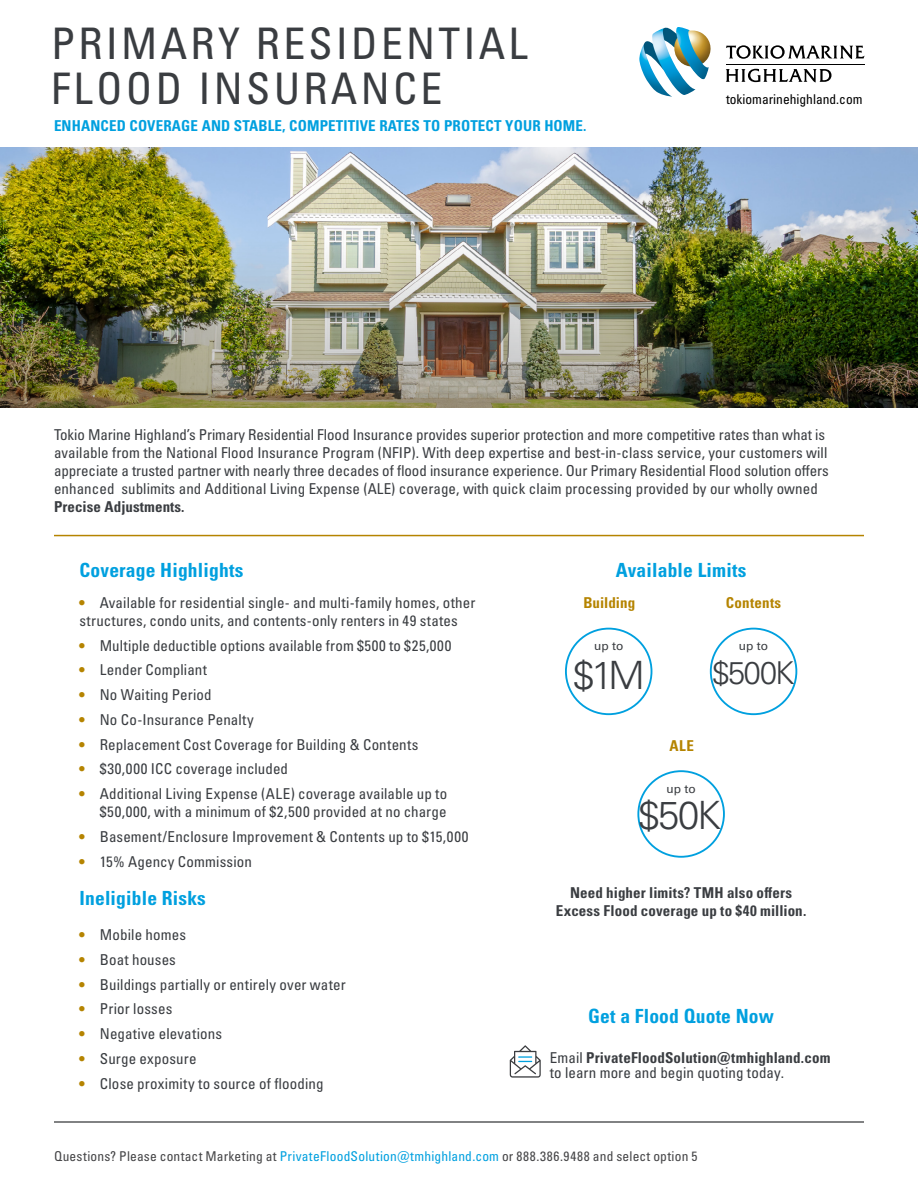
<style>
.page{position:relative;width:918px;height:1188px;background:#fff}
.page>*{position:absolute;margin:0;border:0;box-sizing:border-box;transform-origin:0 0}
.t1{font:condensed 43.5px/45px "Univers LT Pro";letter-spacing:.075em;color:#3a3d41}
.t2{font:300 39px "Univers LT Pro 45";color:#3a3d41}
.t3{font:300 31.5px "Univers LT Pro 45";color:#3a3d41}
.t4{font:700 condensed 19.5px "Univers LT Pro";letter-spacing:.01em;color:#00a0df}
.t5{font:condensed 15px/18px "Univers LT Pro";letter-spacing:.005em;color:#3a3d41}
.t6{font:700 condensed 15px/18px "Univers LT Pro";letter-spacing:.005em;color:#3a3d41;text-align:center}
.t7{font:700 condensed 15px "Univers LT Pro";letter-spacing:.01em;color:#00a0df}
.t8{font:700 condensed 15px "Univers LT Pro";letter-spacing:.01em;color:#b58400}
.t9{font:condensed 13.5px "Univers LT Pro";letter-spacing:.015em;color:#454547}
.t10{font:condensed 13.5px "Univers LT Pro";color:#000}
.t11{font:12px "Univers LT Pro 55 Roman";color:#3a3d41}
.s1{color:#b58400}
.s2{font-weight:700}
.s3{color:#00a0df}
</style>
<div class="page">
<img style="left:0;top:148px;width:918px;height:260px">
<img style="left:639px;top:27px;width:72px;height:70px">
<hr style="left:726px;top:64px;width:139px;height:1px;background:#000">
<svg style="left:726px;top:45px;width:139px;height:14px"></svg>
<svg style="left:726px;top:69px;width:106px;height:13px"></svg>
<hr style="left:54px;top:1121px;width:810px;height:2px;background:#58595b">
<hr style="left:54px;top:535px;width:810px;height:1px;background:#b58400">
<div style="left:565px;top:628px;width:87px;height:87px;border:2px solid #00a0df;border-radius:50%"></div>
<div style="left:710px;top:628px;width:87px;height:87px;border:2px solid #00a0df;border-radius:50%"></div>
<div style="left:637px;top:770px;width:88px;height:88px;border:2px solid #00a0df;border-radius:50%"></div>
<svg style="left:510px;top:1045px;width:31px;height:33px"></svg>
<h1 class="t1" style="left:51px;top:20px;width:478px">PRIMARY RESIDENTIAL<br>FLOOD INSURANCE</h1>
<p class="t7" style="left:54px;top:116px;width:534px">ENHANCED COVERAGE AND STABLE, COMPETITIVE RATES TO PROTECT YOUR HOME.</p>
<p class="t10" style="left:726px;top:91px;width:138px">tokiomarinehighland.com</p>
<p class="t5" style="left:54px;top:425px;width:776px">Tokio Marine Highland’s Primary Residential Flood Insurance provides superior protection and more competitive rates than what is available from the National Flood Insurance Program (NFIP). With deep expertise and best-in-class service, your customers will appreciate a trusted partner with nearly three decades of flood insurance experience. Our Primary Residential Flood solution offers enhanced sublimits and Additional Living Expense (ALE) coverage, with quick claim processing provided by our wholly owned</p>
<p class="t6" style="left:54px;top:497px;width:132px">Precise Adjustments.</p>
<h3 class="t4" style="left:80px;top:558px;width:165px">Coverage Highlights</h3>
<h3 class="t4" style="left:616px;top:558px;width:132px">Available Limits</h3>
<p class="t5" style="left:80px;top:593px;width:397px"><span class="s1">•</span> Available for residential single- and multi-family homes, other structures, condo units, and contents-only renters in 49 states</p>
<p class="t5" style="left:80px;top:636px;width:373px"><span class="s1">•</span> Multiple deductible options available from $500 to $25,000</p>
<p class="t5" style="left:80px;top:661px;width:129px"><span class="s1">•</span> Lender Compliant</p>
<p class="t5" style="left:80px;top:685px;width:134px"><span class="s1">•</span> No Waiting Period</p>
<p class="t5" style="left:80px;top:710px;width:176px"><span class="s1">•</span> No Co-Insurance Penalty</p>
<p class="t5" style="left:80px;top:735px;width:341px"><span class="s1">•</span> Replacement Cost Coverage for Building &amp; Contents</p>
<p class="t5" style="left:80px;top:760px;width:210px"><span class="s1">•</span> $30,000 ICC coverage included</p>
<p class="t5" style="left:80px;top:784px;width:369px;text-align:right"><span class="s1">•</span> Additional Living Expense (ALE) coverage available up to $50,000, with a minimum of $2,500 provided at no charge</p>
<p class="t5" style="left:80px;top:827px;width:390px"><span class="s1">•</span> Basement/Enclosure Improvement &amp; Contents up to $15,000</p>
<p class="t5" style="left:80px;top:852px;width:174px"><span class="s1">•</span> 15% Agency Commission</p>
<h3 class="t4" style="left:80px;top:886px;width:128px">Ineligible Risks</h3>
<p class="t5" style="left:80px;top:925px;width:108px"><span class="s1">•</span> Mobile homes</p>
<p class="t5" style="left:80px;top:950px;width:98px"><span class="s1">•</span> Boat houses</p>
<p class="t5" style="left:80px;top:975px;width:268px"><span class="s1">•</span> Buildings partially or entirely over water</p>
<p class="t5" style="left:80px;top:1000px;width:94px"><span class="s1">•</span> Prior losses</p>
<p class="t5" style="left:80px;top:1024px;width:144px"><span class="s1">•</span> Negative elevations</p>
<p class="t5" style="left:80px;top:1049px;width:118px"><span class="s1">•</span> Surge exposure</p>
<p class="t5" style="left:80px;top:1074px;width:246px"><span class="s1">•</span> Close proximity to source of flooding</p>
<p class="t8" style="left:583px;top:593px;width:53px">Building</p>
<p class="t11" style="left:594px;top:638px;width:31px">up to</p>
<h2 class="t2" style="left:573px;top:649px;width:73px">$1M</h2>
<p class="t8" style="left:726px;top:593px;width:57px">Contents</p>
<p class="t11" style="left:739px;top:638px;width:31px">up to</p>
<h3 class="t3" style="left:712px;top:652px;width:84px">$500K</h3>
<p class="t8" style="left:670px;top:736px;width:26px">ALE</p>
<p class="t11" style="left:666px;top:780px;width:31px">up to</p>
<h2 class="t2" style="left:638px;top:789px;width:84px">$50K</h2>
<p class="t6" style="left:556px;top:883px;width:252px">Need higher limits? TMH also offers<br>Excess Flood coverage up to $40 million.</p>
<h3 class="t4" style="left:588px;top:1004px;width:187px">Get a Flood Quote Now</h3>
<p class="t5" style="left:550px;top:1049px;width:282px;line-height:15px">Email <span class="s2">PrivateFloodSolution@tmhighland.com </span>to learn more and begin quoting today.</p>
<p class="t9" style="left:54px;top:1148px;width:645px">Questions? Please contact Marketing at <span class="s3">PrivateFloodSolution@tmhighland.com</span> or 888.386.9488 and select option 5</p>
</div>
